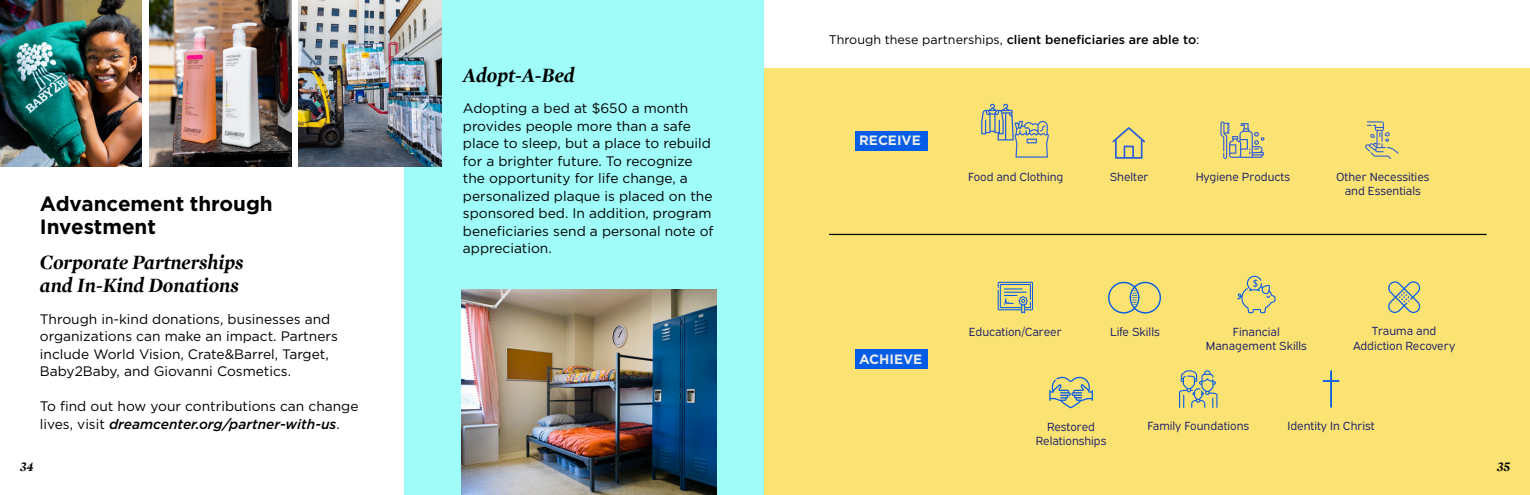
<style>
.page{position:relative;width:1530px;height:495px;background:#fff}
.page>*{position:absolute;margin:0;border:0;box-sizing:border-box;transform-origin:0 0}
.t1{font:italic 700 20.62px/23px "Mercury Display";color:#000101}
.t2{font:700 20.62px/23px "Gotham";color:#000101}
.t3{font:13.75px/17.5px "Gotham";color:#000101}
.t4{font:italic 700 13.75px "Mercury Display";color:#000101}
.t5{font:700 13.5px "Gotham";color:#ebebe8}
.t6{font:500 12.5px "Gotham";color:#000101}
.t7{font:11.75px/14.1px "Expressway Bk";color:#1a1f69;text-align:center}
.t8{font:11.75px/14.1px "Expressway Bk";color:#1a2164;text-align:center}
.s1{font-weight:500;font-style:italic}
.s2{font-weight:400}
</style>
<div class="page">
<div style="left:404px;top:0;width:360px;height:495px;background:#a0fcf9"></div>
<img style="left:299px;top:0;width:142px;height:166px">
<img style="left:149px;top:0;width:143px;height:166px">
<img style="left:0;top:0;width:142px;height:166px">
<img style="left:462px;top:290px;width:254px;height:205px">
<div style="left:764px;top:69px;width:766px;height:426px;background:#fae273"></div>
<hr style="left:829px;top:234px;width:658px;height:1px;background:#000101">
<div style="left:855px;top:131px;width:72px;height:19px;background:#055ce6"></div>
<div style="left:855px;top:349px;width:72px;height:20px;background:#055ce6"></div>
<svg style="left:981px;top:103px;width:68px;height:55px"></svg>
<svg style="left:1112px;top:127px;width:33px;height:32px"></svg>
<svg style="left:1365px;top:121px;width:34px;height:38px"></svg>
<svg style="left:1220px;top:121px;width:44px;height:38px"></svg>
<svg style="left:1049px;top:376px;width:44px;height:32px"></svg>
<svg style="left:1388px;top:281px;width:33px;height:32px"></svg>
<svg style="left:1108px;top:282px;width:53px;height:32px"></svg>
<svg style="left:1179px;top:370px;width:38px;height:38px"></svg>
<svg style="left:1237px;top:276px;width:39px;height:37px"></svg>
<svg style="left:998px;top:282px;width:35px;height:31px"></svg>
<hr style="left:1330px;top:370px;width:2px;height:38px;background:#055ce6">
<svg style="left:1323px;top:380px;width:17px;height:2px"></svg>
<h1 class="t2" style="left:40px;top:192px;width:234px">Advancement through<br>Investment</h1>
<h1 class="t1" style="left:40px;top:250px;width:205px">Corporate Partnerships and In-Kind Donations</h1>
<p class="t3" style="left:40px;top:310px;width:299px">Through in-kind donations, businesses and organizations can make an impact. Partners include World Vision, Crate&amp;Barrel, Target, Baby2Baby, and Giovanni Cosmetics.</p>
<p class="t3" style="left:40px;top:397px;width:320px">To find out how your contributions can change lives, visit <span class="s1">dreamcenter.org/partner-with-us</span>.</p>
<h1 class="t1" style="left:463px;top:63px;width:113px">Adopt-A-Bed</h1>
<p class="t3" style="left:463px;top:99px;width:252px">Adopting a bed at $650 a month provides people more than a safe place to sleep, but a place to rebuild for a brighter future. To recognize the opportunity for life change, a personalized plaque is placed on the sponsored bed. In addition, program beneficiaries send a personal note of appreciation.</p>
<p class="t6" style="left:829px;top:31px;width:372px"><span class="s2">Through these partnerships,</span> client beneficiaries are able to<span class="s2">:</span></p>
<p class="t5" style="left:859px;top:132px;width:63px">RECEIVE</p>
<p class="t7" style="left:968px;top:168px;width:97px">Food and Clothing</p>
<p class="t8" style="left:1110px;top:168px;width:40px">Shelter</p>
<p class="t8" style="left:1336px;top:168px;width:95px">Other Necessities and Essentials</p>
<p class="t8" style="left:1196px;top:168px;width:96px">Hygiene Products</p>
<p class="t5" style="left:859px;top:350px;width:65px">ACHIEVE</p>
<p class="t7" style="left:969px;top:323px;width:94px">Education/Career</p>
<p class="t7" style="left:1110px;top:323px;width:51px">Life Skills</p>
<p class="t7" style="left:1206px;top:323px;width:102px">Financial<br>Management Skills</p>
<p class="t7" style="left:1353px;top:323px;width:104px">Trauma and<br>Addiction Recovery</p>
<p class="t7" style="left:1036px;top:418px;width:72px">Restored<br>Relationships</p>
<p class="t7" style="left:1147px;top:418px;width:103px">Family Foundations</p>
<p class="t7" style="left:1287px;top:418px;width:89px">Identity In Christ</p>
<p class="t4" style="left:20px;top:458px;width:15px">34</p>
<p class="t4" style="left:1497px;top:458px;width:15px">35</p>
</div>
